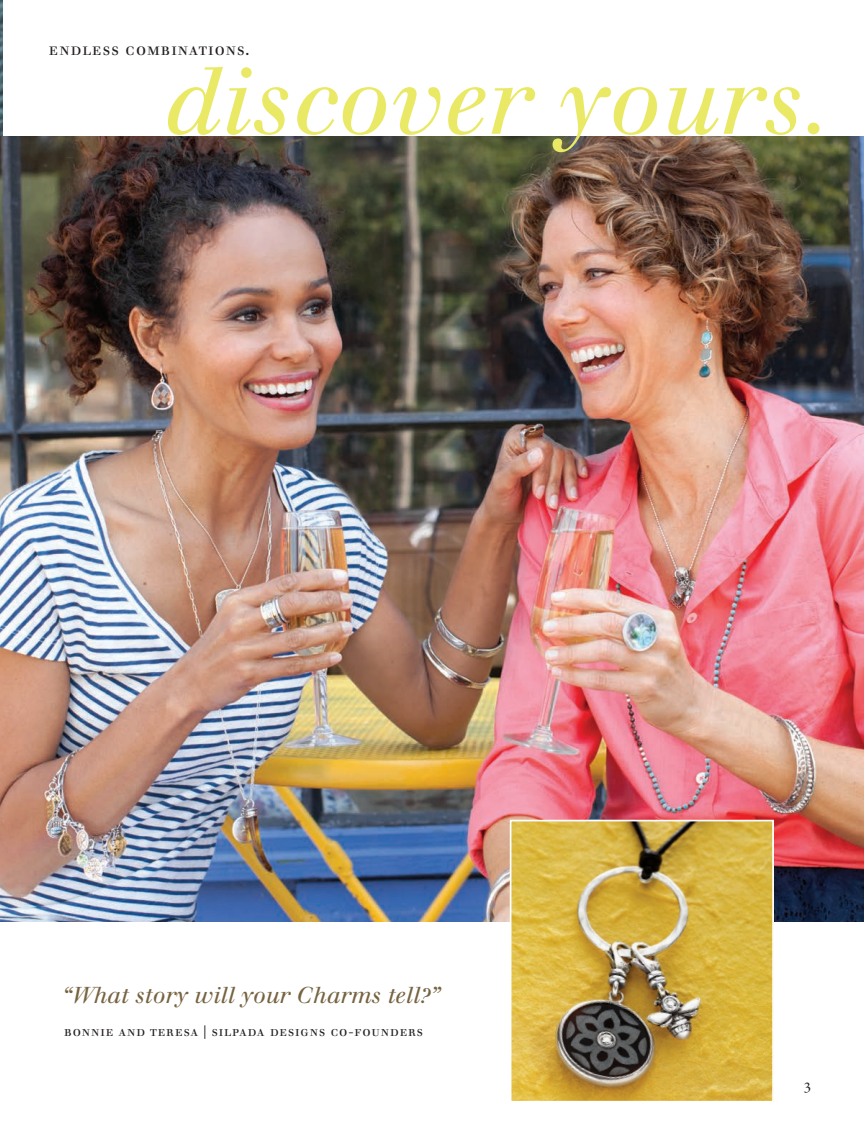
<style>
.page{position:relative;width:864px;height:1134px;background:#fff}
.page>*{position:absolute;margin:0;border:0;box-sizing:border-box;transform-origin:0 0}
.t1{font:italic 93px "Justus";letter-spacing:.01em;color:#eae966}
.t2{font:22.5px "Justus Italic Oldstyle";letter-spacing:.005em;color:#766340}
.t3{font:16.5px "Justus Versalitas";letter-spacing:.06em;color:#231f20}
.t4{font:15px "Garamond Premr Pro";color:#231f20}
.t5{font:13.5px "Justus Versalitas";letter-spacing:.06em;color:#231f20}
</style>
<div class="page">
<img style="left:0;top:0;width:3px;height:136px">
<img style="left:0;top:136px;width:864px;height:785px">
<img style="left:513px;top:823px;width:258px;height:277px">
<div style="left:510px;top:820px;width:264px;height:283px;border:2px solid #fff"></div>
<p class="t3" style="left:49px;top:40px;width:202px">endless combinations.</p>
<h1 class="t1" style="left:165px;top:45px;width:667px">discover yours.</h1>
<h2 class="t2" style="left:63px;top:982px;width:380px">“What story will your Charms tell?”</h2>
<p class="t5" style="left:64px;top:1023px;width:361px">bonnie and teresa | silpada designs co-founders</p>
<p class="t4" style="left:804px;top:1078px;width:9px">3</p>
</div>
